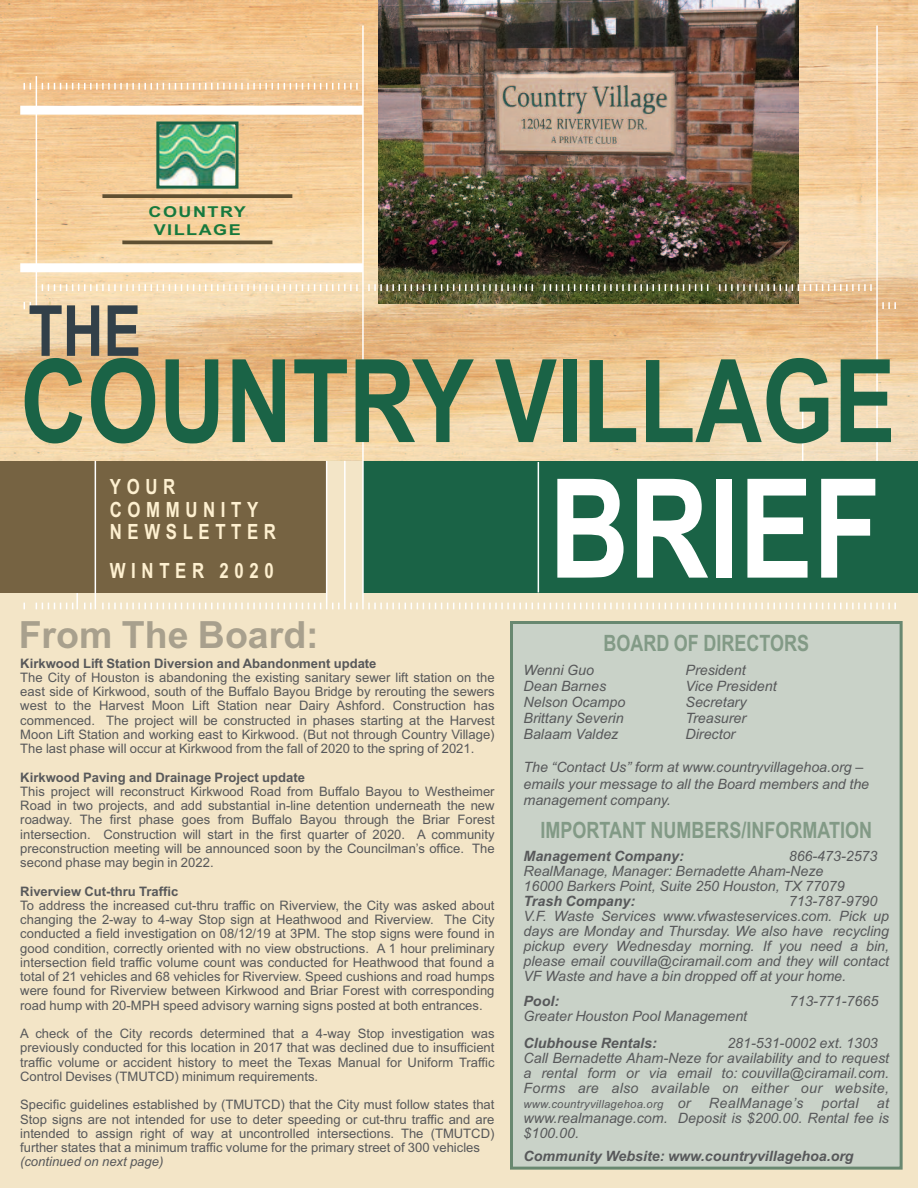
<style>
.page{position:relative;width:918px;height:1188px;background:#fff}
.page>*{position:absolute;margin:0;border:0;box-sizing:border-box;transform-origin:0 0}
.t1{font:700 138px "Arial";color:#fff;scale:.8 1}
.t2{font:700 115.5px "Arial";color:#1a6346;scale:.8 1}
.t3{font:700 70.5px "Arial";color:#324049;scale:.8 1}
.t4{font:700 37.5px "Arial";color:#a8a08d}
.t5{font:700 22.5px "Arial";color:#829a86;scale:.8 1}
.t6{font:700 21px/22.5px "Arial";letter-spacing:.335em;color:#fef0d0;scale:.8 1}
.t7{font:700 15px/18px "Arial";letter-spacing:.085em;color:#16793e;text-align:center;scale:1.2 1}
.t8{font:italic 14.25px/15px "Arial";color:#57585a}
.t9{font:italic 700 14.25px "Arial";color:#57585a}
.t10{font:italic 14.25px "Arial";letter-spacing:.02em;color:#57585a}
.t11{font:13.05px/14.2px "Arial";color:#57585a;text-align:justify}
.t12{font:700 13.05px "Arial";color:#57585a}
.t13{font:italic 13.05px "Arial";color:#57585a}
.t14{font:italic 11.25px "Arial";letter-spacing:.02em;color:#57585a}
.s1{font-size:14.25px}
</style>
<div class="page">
<img style="left:0;top:0;width:918px;height:461px">
<div style="left:0;top:461px;width:918px;height:727px;background:#f3e5c7"></div>
<img style="left:379px;top:0;width:420px;height:304px">
<div style="left:513px;top:624px;width:387px;height:543px;background:#c9d2c8"></div>
<div style="left:510px;top:621px;width:393px;height:549px;border:3px solid #688870"></div>
<svg style="left:24px;top:302px;width:7px;height:7px"></svg>
<hr style="left:36px;top:76px;width:1px;height:233px;background:#fff">
<svg style="left:42px;top:284px;width:316px;height:7px"></svg>
<svg style="left:36px;top:603px;width:37px;height:6px"></svg>
<hr style="left:76px;top:461px;width:2px;height:148px;background:#fff">
<svg style="left:84px;top:603px;width:8px;height:6px"></svg>
<svg style="left:102px;top:603px;width:219px;height:6px"></svg>
<svg style="left:332px;top:603px;width:8px;height:6px"></svg>
<hr style="left:344px;top:461px;width:2px;height:148px;background:#fff">
<svg style="left:350px;top:603px;width:8px;height:6px"></svg>
<svg style="left:368px;top:603px;width:528px;height:6px"></svg>
<svg style="left:24px;top:83px;width:7px;height:7px"></svg>
<svg style="left:42px;top:83px;width:316px;height:7px"></svg>
<svg style="left:368px;top:284px;width:165px;height:7px"></svg>
<svg style="left:544px;top:284px;width:164px;height:7px"></svg>
<svg style="left:719px;top:284px;width:153px;height:7px"></svg>
<hr style="left:876px;top:25px;width:2px;height:436px;background:#fff">
<svg style="left:882px;top:302px;width:14px;height:7px"></svg>
<hr style="left:122px;top:241px;width:150px;height:3px;background:#5e4f32">
<svg style="left:102px;top:194px;width:190px;height:4px"></svg>
<div style="left:20px;top:263px;width:343px;height:9px;background:#fff"></div>
<div style="left:20px;top:106px;width:343px;height:9px;background:#fff"></div>
<hr style="left:802px;top:404px;width:1px;height:57px;background:#fff">
<div style="left:538px;top:461px;width:380px;height:131px;background:#1a6346"></div>
<div style="left:363px;top:461px;width:175px;height:131px;background:#1a6346"></div>
<div style="left:0;top:461px;width:325px;height:131px;background:#766342"></div>
<hr style="left:326px;top:461px;width:1px;height:148px;background:#fff">
<hr style="left:95px;top:461px;width:1px;height:148px;background:#fff">
<hr style="left:538px;top:462px;width:1px;height:130px;background:#fff">
<hr style="left:362px;top:25px;width:2px;height:584px;background:#fff">
<img style="left:160px;top:126px;width:75px;height:59px">
<div style="left:156px;top:122px;width:83px;height:67px;border:3px solid #1a6346"></div>
<p class="t7" style="left:149px;top:203px;width:83px">COUNTRY<br>VILLAGE</p>
<h3 class="t3" style="left:28px;top:290px;width:143px">THE</h3>
<h2 class="t2" style="left:20px;top:335px;width:1096px">COUNTRY VILLAGE</h2>
<h3 class="t6" style="left:110px;top:476px;width:209px">YOUR<br>COMMUNITY<br>NEWSLETTER</h3>
<h3 class="t6" style="left:110px;top:560px;width:206px">WINTER 2020</h3>
<h3 class="t4" style="left:19px;top:613px;width:302px">From The Board:</h3>
<p class="t12" style="left:20px;top:655px;width:358px">Kirkwood Lift Station Diversion and Abandonment update</p>
<p class="t11" style="left:20px;top:670px;width:476px">The City of Houston is abandoning the existing sanitary sewer lift station on the east side of Kirkwood, south of the Buffalo Bayou Bridge by rerouting the sewers west to the Harvest Moon Lift Station near Dairy Ashford. Construction has commenced. The project will be constructed in phases starting at the Harvest Moon Lift Station and working east to Kirkwood. (But not through Country Village)<br>The last phase will occur at Kirkwood from the fall of 2020 to the spring of 2021.</p>
<p class="t12" style="left:20px;top:769px;width:286px">Kirkwood Paving and Drainage Project update</p>
<p class="t11" style="left:20px;top:784px;width:476px">This project will reconstruct Kirkwood Road from Buffalo Bayou to Westheimer Road in two projects, and add substantial in-line detention underneath the new roadway. The first phase goes from Buffalo Bayou through the Briar Forest intersection. Construction will start in the first quarter of 2020. A community preconstruction meeting will be announced soon by the Councilman’s office. The second phase may begin in 2022.</p>
<p class="t12" style="left:20px;top:883px;width:160px">Riverview Cut-thru Traffic</p>
<p class="t11" style="left:20px;top:898px;width:476px">To address the increased cut-thru traffic on Riverview, the City was asked about changing the 2-way to 4-way Stop sign at Heathwood and Riverview. The City conducted a field investigation on 08/12/19 at 3PM. The stop signs were found in good condition, correctly oriented with no view obstructions. A 1 hour preliminary intersection field traffic volume count was conducted for Heathwood that found a total of 21 vehicles and 68 vehicles for Riverview. Speed cushions and road humps were found for Riverview between Kirkwood and Briar Forest with corresponding road hump with 20-MPH speed advisory warning signs posted at both entrances.</p>
<p class="t11" style="left:20px;top:1027px;width:476px">A check of the City records determined that a 4-way Stop investigation was previously conducted for this location in 2017 that was declined due to insufficient traffic volume or accident history to meet the Texas Manual for Uniform Traffic Control Devises (TMUTCD) minimum requirements.</p>
<p class="t11" style="left:20px;top:1098px;width:476px">Specific guidelines established by (TMUTCD) that the City must follow states that Stop signs are not intended for use to deter speeding or cut-thru traffic and are intended to assign right of way at uncontrolled intersections. The (TMUTCD) further states that a minimum traffic volume for the primary street of 300 vehicles</p>
<p class="t13" style="left:20px;top:1154px;width:145px">(continued on next page)</p>
<h1 class="t1" style="left:549px;top:449px;width:416px">BRIEF</h1>
<h3 class="t5" style="left:603px;top:630px;width:259px">BOARD OF DIRECTORS</h3>
<p class="t8" style="left:524px;top:662px;width:72px">Wenni Guo</p>
<p class="t8" style="left:686px;top:662px;width:62px">President</p>
<p class="t8" style="left:523px;top:678px;width:84px">Dean Barnes</p>
<p class="t8" style="left:685px;top:678px;width:93px">Vice President</p>
<p class="t8" style="left:523px;top:694px;width:103px">Nelson Ocampo</p>
<p class="t8" style="left:685px;top:694px;width:62px">Secretary</p>
<p class="t8" style="left:523px;top:711px;width:102px">Brittany Severin</p>
<p class="t8" style="left:685px;top:711px;width:62px">Treasurer</p>
<p class="t8" style="left:523px;top:727px;width:96px">Balaam Valdez</p>
<p class="t8" style="left:685px;top:727px;width:51px">Director</p>
<p class="t8" style="left:523px;top:759px;width:347px;line-height:16.5px">The “Contact Us” form at www.countryvillagehoa.org – emails your message to all the Board members and the management company.</p>
<h3 class="t5" style="left:540px;top:817px;width:416px">IMPORTANT NUMBERS/INFORMATION</h3>
<p class="t9" style="left:524px;top:847px;width:162px">Management Company:</p>
<p class="t8" style="left:523px;top:848px;width:356px;text-indent:265px">866-473-2573<br>RealManage, Manager: Bernadette Aham-Neze<br>16000 Barkers Point, Suite 250 Houston, TX 77079</p>
<p class="t9" style="left:523px;top:892px;width:113px">Trash Company:</p>
<p class="t8" style="left:523px;top:893px;width:367px;text-indent:265px">713-787-9790<br>V.F. Waste Services www.vfwasteservices.com. Pick up days are Monday and Thursday. We also have recycling pickup every Wednesday morning. If you need a bin, please email couvilla@ciramail.com and they will contact VF Waste and have a bin dropped off at your home.</p>
<p class="t9" style="left:523px;top:993px;width:37px">Pool:</p>
<p class="t8" style="left:790px;top:994px;width:90px">713-771-7665</p>
<p class="t8" style="left:523px;top:1009px;width:225px">Greater Houston Pool Management</p>
<p class="t9" style="left:523px;top:1035px;width:135px">Clubhouse Rentals:</p>
<p class="t8" style="left:523px;top:1036px;width:367px;text-indent:204px">281-531-0002 ext. 1303<br>Call Bernadette Aham-Neze for availability and to request a rental form or via email to: couvilla@ciramail.com.<br>Forms are also available on either our website,</p>
<p class="t14" style="left:524px;top:1098px;width:169px">www.countryvillagehoa.org <span class="s1">or</span></p>
<p class="t10" style="left:709px;top:1095px;width:96px">RealManage’s</p>
<p class="t8" style="left:821px;top:1096px;width:39px">portal</p>
<p class="t8" style="left:523px;top:1096px;width:367px;text-align:justify;text-indent:353px">at www.realmanage.com. Deposit is $200.00. Rental fee is $100.00.</p>
<p class="t9" style="left:523px;top:1147px;width:332px">Community Website: www.countryvillagehoa.org</p>
</div>
